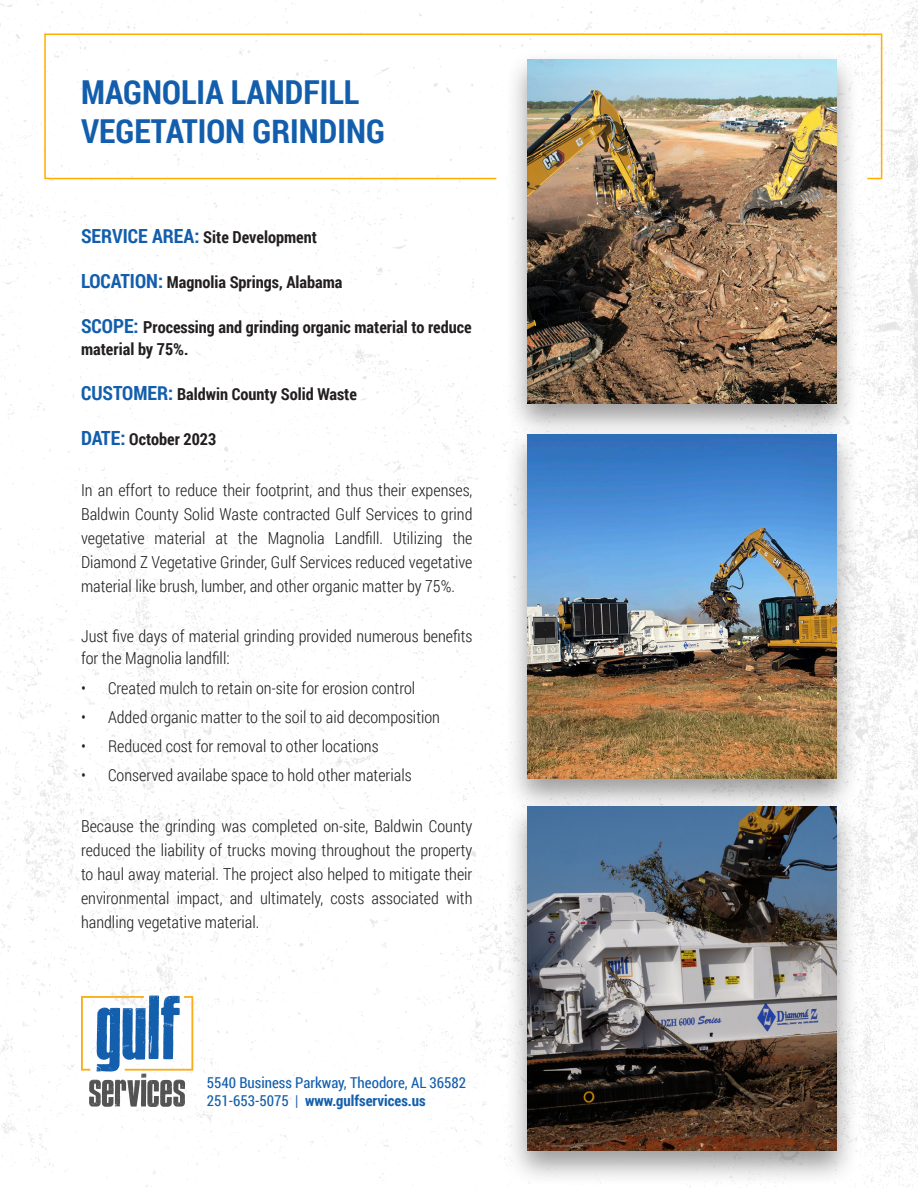
<style>
.page{position:relative;width:918px;height:1188px;background:#fff}
.page>*{position:absolute;margin:0;border:0;box-sizing:border-box;transform-origin:0 0}
.t1{font:700 33px/39.6px "Roboto Condensed";color:#135eac}
.t2{font:300 16.5px/24px "Roboto Condensed";color:#231f20;text-align:justify}
.t3{font:700 16.5px/22.5px "Roboto Condensed";color:#231f20}
.t4{font:15px "Roboto Condensed";color:#135eac}
.t5{font:700 15px "Roboto Condensed";color:#135eac}
.s1{font-size:19.5px;color:#135eac}
.s2{font-weight:400}
</style>
<div class="page">
<img style="left:0;top:0;width:918px;height:1188px">
<div style="left:505px;top:50px;width:355px;height:389px;background:#231f20;opacity:.45"></div>
<img style="left:528px;top:180px;width:309px;height:223px">
<div style="left:505px;top:425px;width:355px;height:390px;background:#231f20;opacity:.45"></div>
<img style="left:528px;top:434px;width:309px;height:344px">
<div style="left:505px;top:797px;width:355px;height:390px;background:#231f20;opacity:.45"></div>
<img style="left:528px;top:807px;width:309px;height:344px">
<img style="left:44px;top:33px;width:839px;height:147px">
<svg style="left:81px;top:995px;width:112px;height:112px"></svg>
<p class="t1" style="left:81px;top:71px;width:306px">MAGNOLIA LANDFILL<br>VEGETATION GRINDING</p>
<p class="t3" style="left:81px;top:225px;width:238px"><span class="s1">SERVICE AREA:</span> Site Development</p>
<p class="t3" style="left:81px;top:270px;width:263px"><span class="s1">LOCATION:</span> Magnolia Springs, Alabama</p>
<p class="t3" style="left:81px;top:315px;width:392px"><span class="s1">SCOPE:</span> Processing and grinding organic material to reduce material by 75%.</p>
<p class="t3" style="left:81px;top:383px;width:278px"><span class="s1">CUSTOMER:</span> Baldwin County Solid Waste</p>
<p class="t3" style="left:81px;top:428px;width:137px"><span class="s1">DATE:</span> October 2023</p>
<p class="t2" style="left:81px;top:478px;width:393px">In an effort to reduce their footprint, and thus their expenses, Baldwin County Solid Waste contracted Gulf Services to grind vegetative material at the Magnolia Landfill. Utilizing the Diamond Z Vegetative Grinder, Gulf Services reduced vegetative material like brush, lumber, and other organic matter by 75%.</p>
<p class="t2" style="left:81px;top:624px;width:393px;line-height:22.5px">Just five days of material grinding provided numerous benefits for the Magnolia landfill:</p>
<p class="t2" style="left:81px;top:675px;width:336px">• Created mulch to retain on-site for erosion control</p>
<p class="t2" style="left:81px;top:705px;width:361px">• Added organic matter to the soil to aid decomposition</p>
<p class="t2" style="left:81px;top:734px;width:299px">• Reduced cost for removal to other locations</p>
<p class="t2" style="left:81px;top:763px;width:332px">• Conserved availabe space to hold other materials</p>
<p class="t2" style="left:81px;top:814px;width:393px">Because the grinding was completed on-site, Baldwin County reduced the liability of trucks moving throughout the property to haul away material. The project also helped to mitigate their environmental impact, and ultimately, costs associated with handling vegetative material.</p>
<p class="t4" style="left:207px;top:1073px;width:261px">5540 Business Parkway, Theodore, AL 36582</p>
<p class="t5" style="left:207px;top:1090px;width:220px"><span class="s2">251-653-5075 |</span> www.gulfservices.us</p>
</div>
